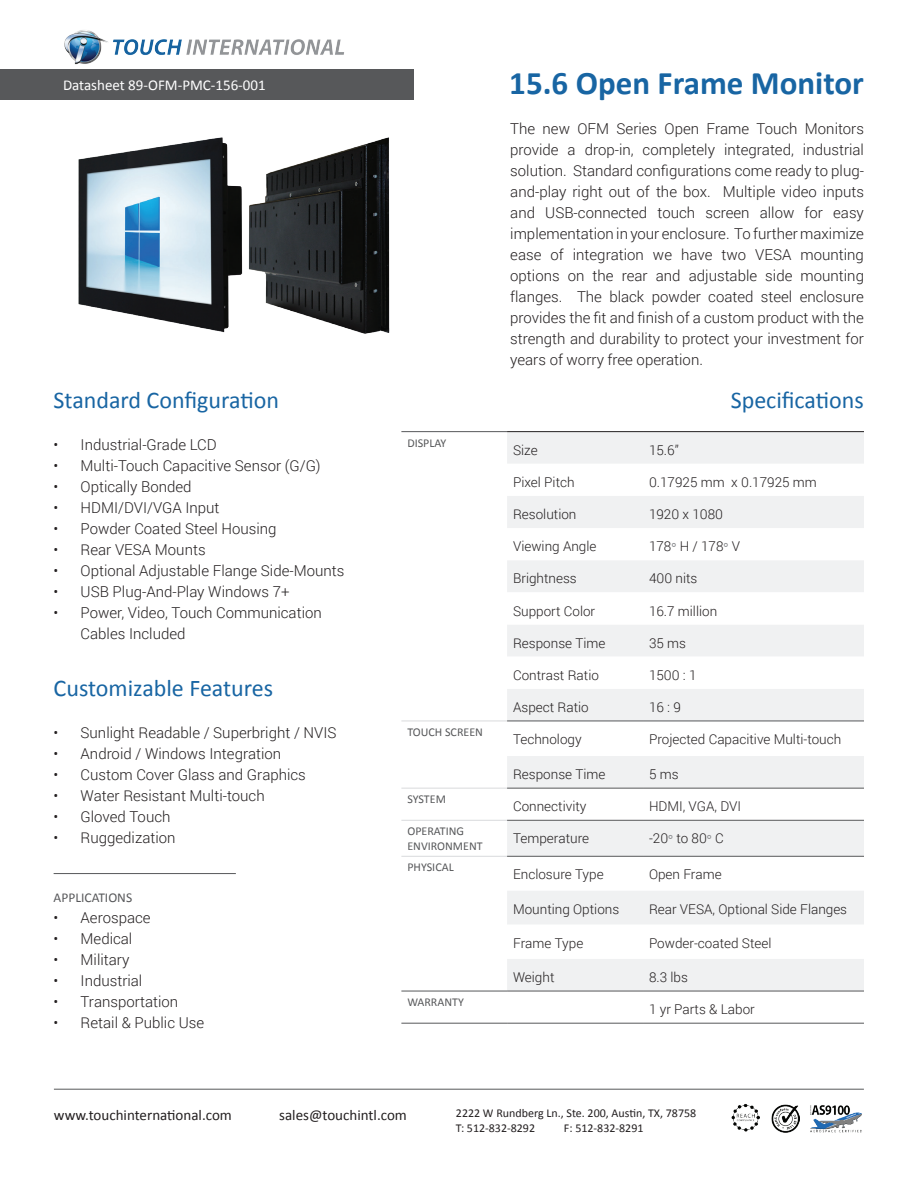
<style>
.page{position:relative;width:918px;height:1188px;background:#fff}
.page>*{position:absolute;margin:0;border:0;box-sizing:border-box;transform-origin:0 0}
.t1{font:700 33px "Calibri";color:#1865a3}
.t2{font:24px "Calibri";color:#1865a3}
.t3{font:300 15px/21px "Roboto";color:#231f20;text-align:justify}
.t4{font:15px "Calibri";color:#231f20}
.t5{font:15px "Calibri";color:#fff}
.t6{font:300 13.5px "Roboto";color:#231f20}
.t7{font:13.5px "Calibri";color:#57585a}
.t8{font:12px/14.4px "Calibri";color:#231f20}
.t9{font:12px/15px "Calibri";color:#57585a}
.s1{font-family:"Tahoma";font-weight:400;font-size:10.8px;color:#87898c}
</style>
<div class="page">
<hr style="left:54px;top:1089px;width:810px;height:1px;background:#57585a">
<div style="left:0;top:69px;width:414px;height:31px;background:#57585a"></div>
<img style="left:64px;top:30px;width:280px;height:35px">
<img style="left:731px;top:1104px;width:29px;height:28px">
<img style="left:771px;top:1105px;width:28px;height:27px">
<img style="left:810px;top:1105px;width:52px;height:28px">
<img style="left:78px;top:137px;width:312px;height:197px">
<hr style="left:54px;top:873px;width:182px;height:1px;background:#57585a">
<svg style="left:401px;top:432px;width:106px;height:591px"></svg>
<div style="left:507px;top:432px;width:357px;height:31px;background:#f0f1f2"></div>
<svg style="left:507px;top:496px;width:357px;height:527px;fill:#f6f6f7"></svg>
<hr style="left:401px;top:431px;width:106px;height:1px;background:#57585a">
<hr style="left:401px;top:721px;width:106px;height:1px;background:#d9dadc">
<hr style="left:507px;top:721px;width:136px;height:1px;background:#57585a">
<hr style="left:643px;top:721px;width:221px;height:1px;background:#57585a">
<hr style="left:401px;top:788px;width:106px;height:1px;background:#d9dadc">
<hr style="left:507px;top:788px;width:136px;height:1px;background:#57585a">
<hr style="left:643px;top:788px;width:221px;height:1px;background:#57585a">
<hr style="left:401px;top:820px;width:106px;height:1px;background:#d9dadc">
<hr style="left:401px;top:856px;width:106px;height:1px;background:#d9dadc">
<hr style="left:507px;top:820px;width:136px;height:1px;background:#57585a">
<hr style="left:643px;top:820px;width:221px;height:1px;background:#57585a">
<hr style="left:507px;top:856px;width:136px;height:1px;background:#57585a">
<hr style="left:643px;top:856px;width:221px;height:1px;background:#57585a">
<hr style="left:643px;top:991px;width:221px;height:1px;background:#57585a">
<hr style="left:643px;top:1023px;width:221px;height:1px;background:#57585a">
<hr style="left:507px;top:991px;width:136px;height:1px;background:#57585a">
<hr style="left:507px;top:1023px;width:136px;height:1px;background:#57585a">
<hr style="left:401px;top:991px;width:106px;height:1px;background:#57585a">
<hr style="left:401px;top:1023px;width:106px;height:1px;background:#57585a">
<hr style="left:507px;top:431px;width:136px;height:1px;background:#231f20">
<hr style="left:643px;top:431px;width:221px;height:1px;background:#231f20">
<p class="t5" style="left:63px;top:75px;width:204px">Datasheet 89-OFM-PMC-156-001</p>
<h1 class="t1" style="left:509px;top:62px;width:356px">15.6 Open Frame Monitor</h1>
<p class="t3" style="left:510px;top:117px;width:355px">The new OFM Series Open Frame Touch Monitors provide a drop-in, completely integrated, industrial solution. Standard configurations come ready to plug&shy;and-play right out of the box. Multiple video inputs and USB-connected touch screen allow for easy implementation in your enclosure. To further maximize ease of integration we have two VESA mounting options on the rear and adjustable side mounting flanges. The black powder coated steel enclosure provides the fit and finish of a custom product with the strength and durability to protect your investment for years of worry free operation.</p>
<h2 class="t2" style="left:54px;top:385px;width:227px">Standard Configuration</h2>
<h2 class="t2" style="left:731px;top:385px;width:135px">Specifications</h2>
<p class="t3" style="left:54px;top:434px;width:165px">• Industrial-Grade LCD</p>
<p class="t3" style="left:54px;top:455px;width:269px">• Multi-Touch Capacitive Sensor (G/G)</p>
<p class="t3" style="left:54px;top:476px;width:139px">• Optically Bonded</p>
<p class="t3" style="left:54px;top:497px;width:167px">• HDMI/DVI/VGA Input</p>
<p class="t3" style="left:54px;top:518px;width:225px">• Powder Coated Steel Housing</p>
<p class="t3" style="left:54px;top:539px;width:154px">• Rear VESA Mounts</p>
<p class="t3" style="left:54px;top:560px;width:292px">• Optional Adjustable Flange Side-Mounts</p>
<p class="t3" style="left:54px;top:581px;width:237px">• USB Plug-And-Play Windows 7+</p>
<p class="t3" style="left:81px;top:602px;width:243px;text-indent:-27px">• Power, Video, Touch Communication<br>Cables Included</p>
<p class="t9" style="left:407px;top:435px;width:41px">DISPLAY</p>
<p class="t6" style="left:513px;top:441px;width:26px">Size</p>
<p class="t6" style="left:649px;top:441px;width:31px">15.6”</p>
<p class="t6" style="left:513px;top:473px;width:63px">Pixel Pitch</p>
<p class="t6" style="left:649px;top:473px;width:169px">0.17925 mm x 0.17925 mm</p>
<p class="t6" style="left:513px;top:505px;width:65px">Resolution</p>
<p class="t6" style="left:649px;top:505px;width:76px">1920 x 1080</p>
<p class="t6" style="left:513px;top:537px;width:85px">Viewing Angle</p>
<p class="t6" style="left:649px;top:537px;width:93px">178<span class="s1">°</span> H / 178<span class="s1">°</span> V</p>
<p class="t6" style="left:513px;top:569px;width:65px">Brightness</p>
<p class="t6" style="left:649px;top:569px;width:50px">400 nits</p>
<p class="t6" style="left:513px;top:601px;width:84px">Support Color</p>
<p class="t6" style="left:649px;top:601px;width:70px">16.7 million</p>
<p class="t6" style="left:513px;top:634px;width:94px">Response Time</p>
<p class="t6" style="left:649px;top:634px;width:39px">35 ms</p>
<p class="t6" style="left:513px;top:666px;width:87px">Contrast Ratio</p>
<p class="t6" style="left:649px;top:666px;width:49px">1500 : 1</p>
<p class="t6" style="left:513px;top:698px;width:77px">Aspect Ratio</p>
<p class="t6" style="left:649px;top:698px;width:33px">16 : 9</p>
<h2 class="t2" style="left:54px;top:673px;width:221px">Customizable Features</h2>
<p class="t3" style="left:54px;top:722px;width:285px">• Sunlight Readable / Superbright / NVIS</p>
<p class="t3" style="left:54px;top:743px;width:229px">• Android / Windows Integration</p>
<p class="t3" style="left:54px;top:764px;width:254px">• Custom Cover Glass and Graphics</p>
<p class="t3" style="left:54px;top:785px;width:213px">• Water Resistant Multi-touch</p>
<p class="t3" style="left:54px;top:806px;width:118px">• Gloved Touch</p>
<p class="t3" style="left:54px;top:827px;width:123px">• Ruggedization</p>
<p class="t9" style="left:407px;top:725px;width:77px">TOUCH SCREEN</p>
<p class="t6" style="left:513px;top:730px;width:70px">Technology</p>
<p class="t6" style="left:649px;top:730px;width:194px">Projected Capacitive Multi-touch</p>
<p class="t6" style="left:513px;top:765px;width:94px">Response Time</p>
<p class="t6" style="left:649px;top:765px;width:31px">5 ms</p>
<p class="t9" style="left:407px;top:792px;width:40px">SYSTEM</p>
<p class="t6" style="left:513px;top:797px;width:75px">Connectivity</p>
<p class="t6" style="left:649px;top:797px;width:94px">HDMI, VGA, DVI</p>
<p class="t9" style="left:407px;top:824px;width:77px">OPERATING<br>ENVIRONMENT</p>
<p class="t6" style="left:513px;top:829px;width:78px">Temperature</p>
<p class="t6" style="left:649px;top:829px;width:76px">-20<span class="s1">°</span> to 80<span class="s1">°</span> C</p>
<p class="t9" style="left:407px;top:860px;width:48px">PHYSICAL</p>
<p class="t6" style="left:513px;top:865px;width:92px">Enclosure Type</p>
<p class="t6" style="left:649px;top:865px;width:74px">Open Frame</p>
<p class="t6" style="left:513px;top:899px;width:108px">Mounting Options</p>
<p class="t6" style="left:649px;top:899px;width:200px">Rear VESA, Optional Side Flanges</p>
<p class="t6" style="left:513px;top:934px;width:72px">Frame Type</p>
<p class="t6" style="left:649px;top:934px;width:124px">Powder-coated Steel</p>
<p class="t6" style="left:513px;top:968px;width:43px">Weight</p>
<p class="t6" style="left:649px;top:968px;width:40px">8.3 lbs</p>
<p class="t9" style="left:407px;top:995px;width:58px">WARRANTY</p>
<p class="t6" style="left:649px;top:1000px;width:107px">1 yr Parts &amp; Labor</p>
<p class="t7" style="left:54px;top:889px;width:80px">APPLICATIONS</p>
<p class="t3" style="left:54px;top:906px;width:98px">• Aerospace</p>
<p class="t3" style="left:54px;top:927px;width:80px">• Medical</p>
<p class="t3" style="left:54px;top:948px;width:77px">• Military</p>
<p class="t3" style="left:54px;top:969px;width:90px">• Industrial</p>
<p class="t3" style="left:54px;top:990px;width:126px">• Transportation</p>
<p class="t3" style="left:54px;top:1011px;width:152px">• Retail &amp; Public Use</p>
<p class="t4" style="left:54px;top:1105px;width:180px">www.touchinternational.com</p>
<p class="t4" style="left:279px;top:1105px;width:129px">sales@touchintl.com</p>
<p class="t8" style="left:456px;top:1106px;width:242px">2222 W Rundberg Ln., Ste. 200, Austin, TX, 78758<br>T: 512-832-8292</p>
<p class="t8" style="left:564px;top:1121px;width:81px">F: 512-832-8291</p>
</div>
